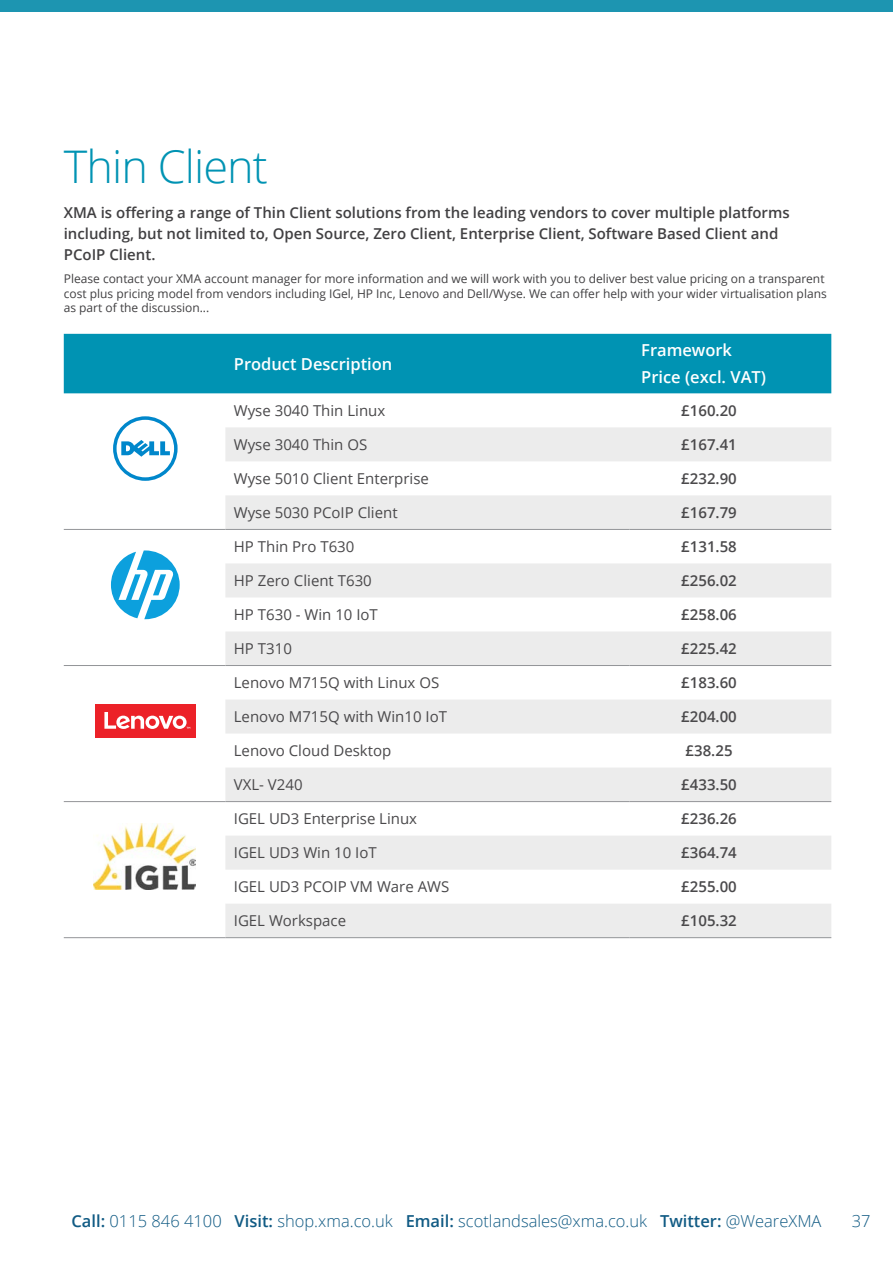
<style>
.page{position:relative;width:893px;height:1263px;background:#fff}
.page>*{position:absolute;margin:0;border:0;box-sizing:border-box;transform-origin:0 0}
.t1{font:300 45px "Open Sans";letter-spacing:-.02em;color:#0093b3}
.t2{font:300 16.5px "Open Sans";color:#115b84}
.Heading2{font:600 16.5px "Open Sans";color:#fff}
.Body{font:15px "Open Sans";color:#4a494b}
.t3{font:600 15px/21px "Open Sans";color:#414042}
.Body-2{font:600 15px "Open Sans";color:#4a494b}
.t4{font:12px/14.4px "Open Sans";color:#414042}
.s1{font-weight:600}
</style>
<div class="page">
<div style="left:0;top:0;width:893px;height:12px;background:#1d95b1"></div>
<div style="left:64px;top:334px;width:767px;height:59px;background:#0093b3"></div>
<svg style="left:225px;top:427px;width:606px;height:510px;fill:#ececec"></svg>
<hr style="left:64px;top:937px;width:161px;height:1px;background:#939598">
<hr style="left:64px;top:529px;width:161px;height:1px;background:#939598">
<hr style="left:225px;top:529px;width:404px;height:1px;background:#939598">
<hr style="left:629px;top:529px;width:202px;height:1px;background:#939598">
<hr style="left:64px;top:665px;width:161px;height:1px;background:#939598">
<hr style="left:225px;top:665px;width:404px;height:1px;background:#939598">
<hr style="left:629px;top:665px;width:202px;height:1px;background:#939598">
<hr style="left:64px;top:801px;width:161px;height:1px;background:#939598">
<hr style="left:225px;top:801px;width:404px;height:1px;background:#939598">
<hr style="left:629px;top:801px;width:202px;height:1px;background:#939598">
<hr style="left:225px;top:937px;width:404px;height:1px;background:#939598">
<hr style="left:629px;top:937px;width:202px;height:1px;background:#939598">
<svg style="left:113px;top:416px;width:65px;height:65px"></svg>
<svg style="left:111px;top:550px;width:69px;height:69px"></svg>
<div style="left:95px;top:704px;width:101px;height:34px;background:#ec2128"></div>
<svg style="left:104px;top:712px;width:86px;height:17px"></svg>
<img style="left:94px;top:824px;width:102px;height:66px">
<p class="t1" style="left:64px;top:136px;width:206px">Thin Client</p>
<p class="t3" style="left:64px;top:202px;width:727px">XMA is offering a range of Thin Client solutions from the leading vendors to cover multiple platforms including, but not limited to, Open Source, Zero Client, Enterprise Client, Software Based Client and<br>PCoIP Client.</p>
<p class="t4" style="left:64px;top:271px;width:764px">Please contact your XMA account manager for more information and we will work with you to deliver best value pricing on a transparent cost plus pricing model from vendors including IGel, HP Inc, Lenovo and Dell/Wyse. We can offer help with your wider virtualisation plans as part of the discussion...</p>
<p class="Heading2" style="left:234px;top:353px;width:160px">Product Description</p>
<p class="Heading2" style="left:641px;top:339px;width:92px">Framework</p>
<p class="Heading2" style="left:641px;top:366px;width:126px">Price (excl. VAT)</p>
<p class="Body" style="left:234px;top:400px;width:153px">Wyse 3040 Thin Linux</p>
<p class="Body-2" style="left:681px;top:400px;width:57px">£160.20</p>
<p class="Body" style="left:234px;top:434px;width:135px">Wyse 3040 Thin OS</p>
<p class="Body-2" style="left:681px;top:434px;width:57px">£167.41</p>
<p class="Body" style="left:234px;top:468px;width:197px">Wyse 5010 Client Enterprise</p>
<p class="Body-2" style="left:681px;top:468px;width:57px">£232.90</p>
<p class="Body" style="left:234px;top:502px;width:165px">Wyse 5030 PCoIP Client</p>
<p class="Body-2" style="left:681px;top:502px;width:57px">£167.79</p>
<p class="Body" style="left:234px;top:536px;width:122px">HP Thin Pro T630</p>
<p class="Body-2" style="left:681px;top:536px;width:57px">£131.58</p>
<p class="Body" style="left:234px;top:570px;width:139px">HP Zero Client T630</p>
<p class="Body-2" style="left:681px;top:570px;width:57px">£256.02</p>
<p class="Body" style="left:234px;top:604px;width:146px">HP T630 - Win 10 IoT</p>
<p class="Body-2" style="left:681px;top:604px;width:57px">£258.06</p>
<p class="Body" style="left:234px;top:638px;width:60px">HP T310</p>
<p class="Body-2" style="left:681px;top:638px;width:57px">£225.42</p>
<p class="Body" style="left:234px;top:672px;width:207px">Lenovo M715Q with Linux OS</p>
<p class="Body-2" style="left:681px;top:672px;width:57px">£183.60</p>
<p class="Body" style="left:234px;top:707px;width:215px">Lenovo M715Q with Win10 IoT</p>
<p class="Body-2" style="left:681px;top:706px;width:57px">£204.00</p>
<p class="Body" style="left:234px;top:741px;width:159px">Lenovo Cloud Desktop</p>
<p class="Body-2" style="left:686px;top:741px;width:48px">£38.25</p>
<p class="Body" style="left:234px;top:775px;width:70px">VXL- V240</p>
<p class="Body-2" style="left:681px;top:775px;width:57px">£433.50</p>
<p class="Body" style="left:234px;top:809px;width:185px">IGEL UD3 Enterprise Linux</p>
<p class="Body-2" style="left:681px;top:809px;width:57px">£236.26</p>
<p class="Body" style="left:234px;top:843px;width:144px">IGEL UD3 Win 10 IoT</p>
<p class="Body-2" style="left:681px;top:843px;width:57px">£364.74</p>
<p class="Body" style="left:234px;top:877px;width:217px">IGEL UD3 PCOIP VM Ware AWS</p>
<p class="Body-2" style="left:681px;top:877px;width:57px">£255.00</p>
<p class="Body" style="left:234px;top:911px;width:114px">IGEL Workspace</p>
<p class="Body-2" style="left:681px;top:911px;width:57px">£105.32</p>
<p class="t2" style="left:71px;top:1209px;width:751px"><span class="s1">Call:</span> 0115 846 4100 <span class="s1">Visit:</span> shop.xma.co.uk <span class="s1">Email:</span> scotlandsales@xma.co.uk <span class="s1">Twitter:</span> @WeareXMA</p>
<p class="t2" style="left:852px;top:1209px;width:20px">37</p>
</div>
